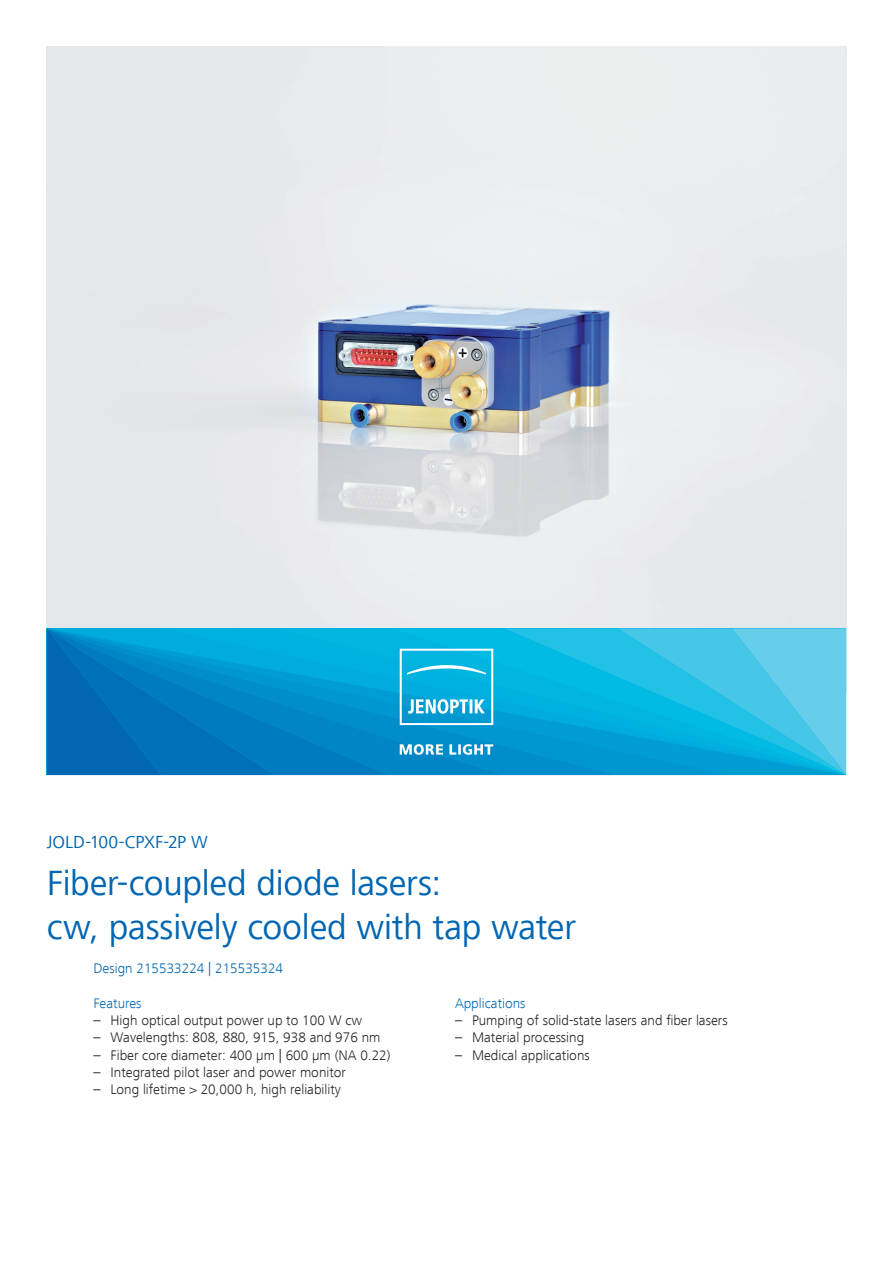
<style>
.page{position:relative;width:893px;height:1263px;background:#fff}
.page>*{position:absolute;margin:0;border:0;box-sizing:border-box;transform-origin:0 0}
.Headline_24_29_pt{font:36px "Frutiger Next LT";letter-spacing:-.005em;color:#0166b3}
.Headline_24_29_pt-2{font:18px "Frutiger Next LT";color:#0166b3}
.t1{font:300 14.25px "Frutiger Next LT";color:#231f20}
.Body_Text__Data_Shee{font:300 14.25px "Frutiger Next LT";color:#0166b3}
</style>
<div class="page">
<img style="left:47px;top:47px;width:799px;height:581px">
<svg style="left:47px;top:628px;width:799px;height:147px"></svg>
<svg style="left:400px;top:744px;width:43px;height:11px"></svg>
<svg style="left:449px;top:744px;width:44px;height:11px"></svg>
<svg style="left:400px;top:649px;width:93px;height:76px"></svg>
<p class="Headline_24_29_pt-2" style="left:47px;top:832px;width:163px">JOLD-100-CPXF-2P W</p>
<p class="Headline_24_29_pt" style="left:47px;top:863px;width:396px">Fiber-coupled diode lasers:</p>
<p class="Headline_24_29_pt" style="left:47px;top:907px;width:531px">cw, passively cooled with tap water</p>
<p class="Body_Text__Data_Shee" style="left:94px;top:961px;width:191px">Design 215533224 | 215535324</p>
<p class="Body_Text__Data_Shee" style="left:94px;top:995px;width:49px">Features</p>
<p class="t1" style="left:94px;top:1012px;width:270px">– High optical output power up to 100 W cw</p>
<p class="t1" style="left:94px;top:1030px;width:288px">– Wavelengths: 808, 880, 915, 938 and 976 nm</p>
<p class="t1" style="left:94px;top:1047px;width:298px">– Fiber core diameter: 400 μm | 600 μm (NA 0.22)</p>
<p class="t1" style="left:94px;top:1064px;width:254px">– Integrated pilot laser and power monitor</p>
<p class="t1" style="left:94px;top:1081px;width:249px">– Long lifetime &gt; 20,000 h, high reliability</p>
<p class="Body_Text__Data_Shee" style="left:455px;top:995px;width:72px">Applications</p>
<p class="t1" style="left:455px;top:1012px;width:274px">– Pumping of solid-state lasers and fiber lasers</p>
<p class="t1" style="left:455px;top:1030px;width:131px">– Material processing</p>
<p class="t1" style="left:455px;top:1047px;width:136px">– Medical applications</p>
</div>
